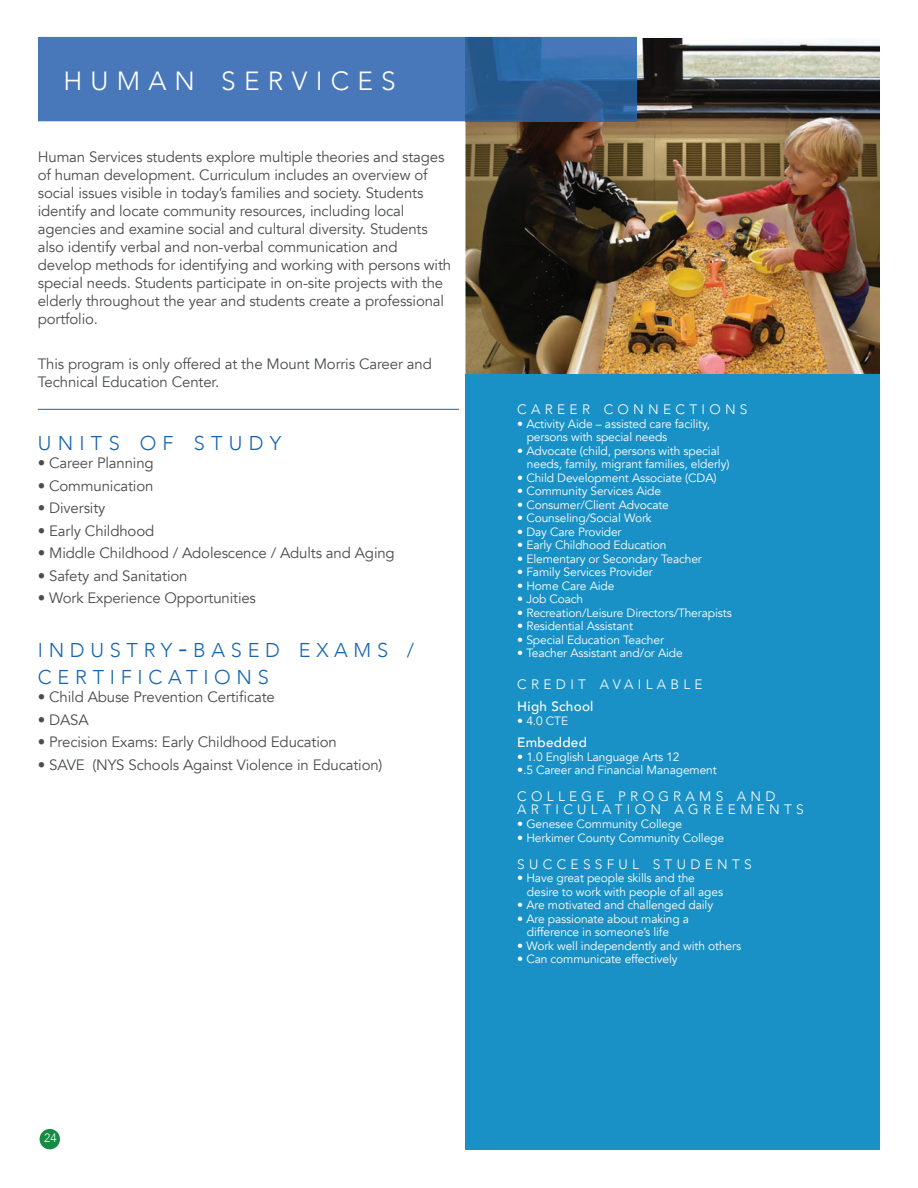
<style>
.page{position:relative;width:918px;height:1188px;background:#fff}
.page>*{position:absolute;margin:0;border:0;box-sizing:border-box;transform-origin:0 0}
.t1{font:300 26.25px "Avenir";color:#fff}
.t2{font:300 19.95px "Avenir";letter-spacing:.285em;color:#1665af}
.t3{font:300 19.95px "Avenir";letter-spacing:.315em;color:#1665af}
.t4{font:15px/18px "Avenir";letter-spacing:-.01em;color:#4b4c4d}
.t5{font:300 13.65px/13.5px "Avenir";letter-spacing:.315em;color:#fff}
.t6{font:500 13.5px "Avenir";letter-spacing:.02em;color:#fff}
.t7{font:12px/13.5px "Avenir";letter-spacing:-.01em;color:#fff}
.t8{font:300 12px "Avenir";color:#fff}
.s1{font-size:28.5px}
.s2{font-size:19.5px}
</style>
<div class="page">
<img style="left:465px;top:38px;width:415px;height:337px">
<div style="left:465px;top:375px;width:415px;height:775px;background:#1a91c6"></div>
<hr style="left:38px;top:409px;width:421px;height:1px;background:#1665af">
<div style="left:38px;top:37px;width:598px;height:84px;background:#4978ba"></div>
<img style="left:465px;top:38px;width:171px;height:83px">
<div style="left:40px;top:1129px;width:20px;height:20px;background:#178b43;border-radius:50%"></div>
<p class="t1" style="left:63px;top:65px;width:334px">H U M A N S E R V I C E S</p>
<p class="t4" style="left:38px;top:148px;width:415px">Human Services students explore multiple theories and stages of human development. Curriculum includes an overview of social issues visible in today’s families and society. Students identify and locate community resources, including local agencies and examine social and cultural diversity. Students also identify verbal and non-verbal communication and develop methods for identifying and working with persons with special needs. Students participate in on-site projects with the elderly throughout the year and students create a professional portfolio.</p>
<p class="t4" style="left:38px;top:355px;width:396px">This program is only offered at the Mount Morris Career and<br>Technical Education Center.</p>
<h3 class="t3" style="left:38px;top:431px;width:245px">UNITS OF STUDY</h3>
<p class="t4" style="left:38px;top:454px;width:117px">• Career Planning</p>
<p class="t4" style="left:38px;top:477px;width:117px">• Communication</p>
<p class="t4" style="left:38px;top:499px;width:69px">• Diversity</p>
<p class="t4" style="left:38px;top:522px;width:118px">• Early Childhood</p>
<p class="t4" style="left:38px;top:544px;width:359px">• Middle Childhood / Adolescence / Adults and Aging</p>
<p class="t4" style="left:38px;top:567px;width:151px">• Safety and Sanitation</p>
<p class="t4" style="left:38px;top:589px;width:220px">• Work Experience Opportunities</p>
<p class="t2" style="left:38px;top:638px;width:378px">INDUSTRY <span class="s1">-</span>BASED EXAMS <span class="s2">/</span></p>
<h3 class="t2" style="left:38px;top:665px;width:233px">CERTIFICATIONS</h3>
<p class="t4" style="left:38px;top:688px;width:239px">• Child Abuse Prevention Certificate</p>
<p class="t4" style="left:38px;top:711px;width:52px">• DASA</p>
<p class="t4" style="left:38px;top:733px;width:301px">• Precision Exams: Early Childhood Education</p>
<p class="t4" style="left:38px;top:756px;width:346px">• SAVE (NYS Schools Against Violence in Education)</p>
<p class="t8" style="left:44px;top:1131px;width:14px">24</p>
<p class="t5" style="left:517px;top:403px;width:232px">CAREER CONNECTIONS</p>
<p class="t7" style="left:527px;top:417px;width:185px;text-indent:-9px">• Activity Aide – assisted care facility, persons with special needs</p>
<p class="t7" style="left:527px;top:444px;width:204px;text-indent:-10px">• Advocate (child, persons with special needs, family, migrant families, elderly)</p>
<p class="t7" style="left:517px;top:471px;width:201px">• Child Development Associate (CDA)</p>
<p class="t7" style="left:517px;top:484px;width:145px">• Community Services Aide</p>
<p class="t7" style="left:517px;top:498px;width:153px">• Consumer/Client Advocate</p>
<p class="t7" style="left:517px;top:511px;width:136px">• Counseling/Social Work</p>
<p class="t7" style="left:517px;top:525px;width:106px">• Day Care Provider</p>
<p class="t7" style="left:517px;top:538px;width:151px">• Early Childhood Education</p>
<p class="t7" style="left:517px;top:552px;width:186px">• Elementary or Secondary Teacher</p>
<p class="t7" style="left:517px;top:565px;width:137px">• Family Services Provider</p>
<p class="t7" style="left:517px;top:579px;width:99px">• Home Care Aide</p>
<p class="t7" style="left:517px;top:592px;width:67px">• Job Coach</p>
<p class="t7" style="left:517px;top:606px;width:216px">• Recreation/Leisure Directors/Therapists</p>
<p class="t7" style="left:517px;top:619px;width:117px">• Residential Assistant</p>
<p class="t7" style="left:517px;top:633px;width:148px">• Special Education Teacher</p>
<p class="t7" style="left:517px;top:646px;width:167px">• Teacher Assistant and/or Aide</p>
<p class="t5" style="left:517px;top:677px;width:187px">CREDIT AVAILABLE</p>
<p class="t6" style="left:517px;top:695px;width:78px">High School</p>
<p class="t7" style="left:517px;top:714px;width:52px">• 4.0 CTE</p>
<p class="t6" style="left:517px;top:731px;width:71px">Embedded</p>
<p class="t7" style="left:517px;top:750px;width:164px">• 1.0 English Language Arts 12</p>
<p class="t7" style="left:517px;top:763px;width:201px">•.5 Career and Financial Management</p>
<p class="t5" style="left:517px;top:790px;width:288px">COLLEGE PROGRAMS AND<br>ARTICULATION AGREEMENTS</p>
<p class="t7" style="left:517px;top:817px;width:166px">• Genesee Community College</p>
<p class="t7" style="left:517px;top:831px;width:208px">• Herkimer County Community College</p>
<p class="t5" style="left:517px;top:857px;width:236px">SUCCESSFUL STUDENTS</p>
<p class="t7" style="left:527px;top:871px;width:198px;text-indent:-10px">• Have great people skills and the desire to work with people of all ages</p>
<p class="t7" style="left:517px;top:898px;width:197px">• Are motivated and challenged daily</p>
<p class="t7" style="left:527px;top:912px;width:164px;text-indent:-10px">• Are passionate about making a difference in someone’s life</p>
<p class="t7" style="left:517px;top:939px;width:225px">• Work well independently and with others</p>
<p class="t7" style="left:517px;top:952px;width:162px">• Can communicate effectively</p>
</div>
